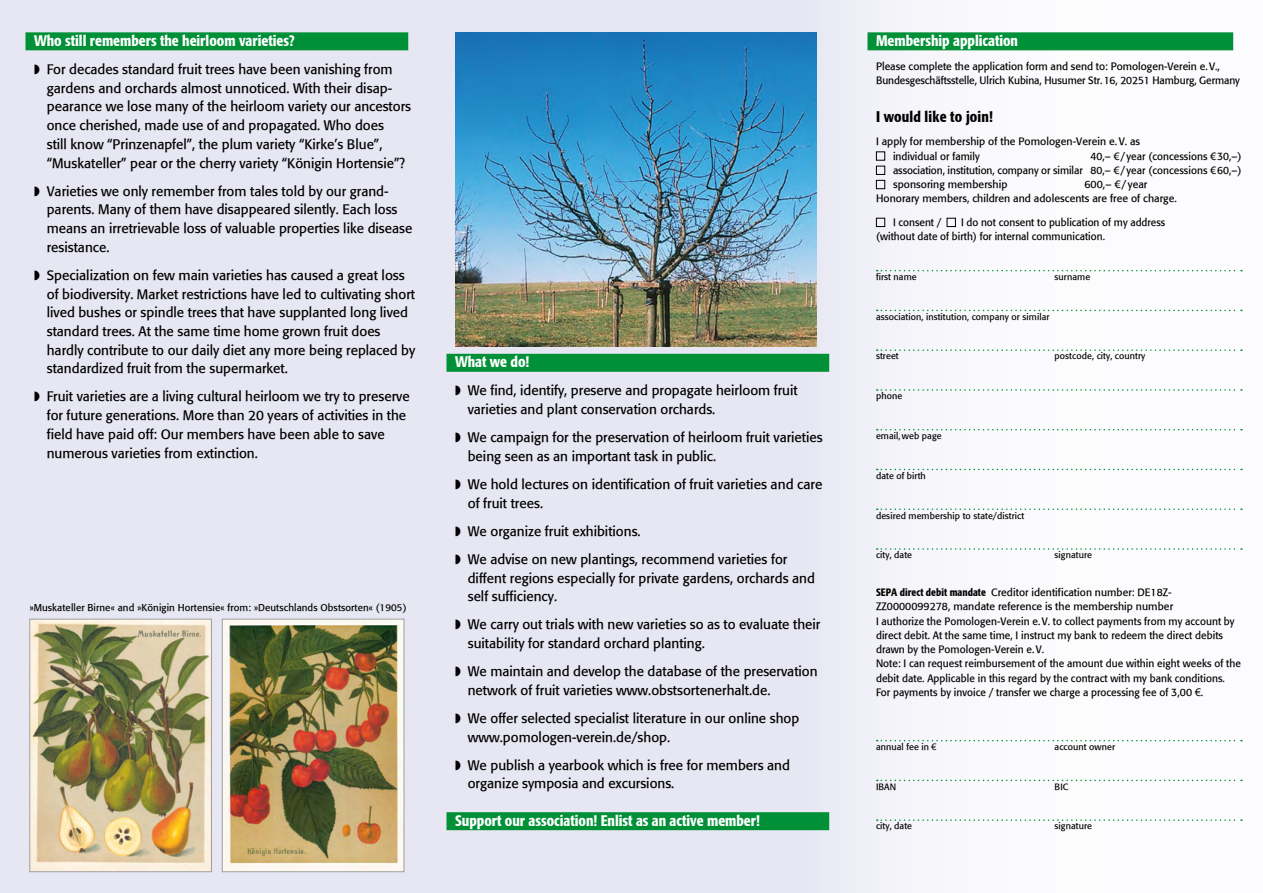
<style>
.page{position:relative;width:1263px;height:893px;background:#fff}
.page>*{position:absolute;margin:0;border:0;box-sizing:border-box;transform-origin:0 0}
.t1{font:500 15px "Formata Cond";color:#fff}
.t2{font:500 15px "Formata Cond";letter-spacing:.01em;color:#000}
.t3{font:13.5px/18.8px "Formata";color:#000}
.t4{font:10.5px/14.2px "Formata";letter-spacing:.005em;color:#000}
.t5{font:9.75px "Formata";letter-spacing:.01em;color:#000}
.t6{font:9px "Formata";letter-spacing:.01em;color:#000}
.s1{font-family:"Formata Cond";font-weight:500}
.s2{font-family:"Arial"}
</style>
<div class="page">
<div style="left:810px;top:0;width:453px;height:893px;background:linear-gradient(to right,#eff0f7,#fff)"></div>
<div style="left:0;top:0;width:812px;height:893px;background:#e7e7f3"></div>
<img style="left:455px;top:32px;width:361px;height:315px">
<img style="left:224px;top:621px;width:178px;height:249px">
<div style="left:222px;top:619px;width:182px;height:253px;border:1px solid #9c9e9f"></div>
<img style="left:32px;top:621px;width:178px;height:249px">
<div style="left:30px;top:619px;width:182px;height:253px;border:1px solid #9c9e9f"></div>
<div style="left:867px;top:32px;width:366px;height:18px;background:#009037"></div>
<svg style="left:877px;top:270px;width:365px;height:1px"></svg>
<svg style="left:877px;top:310px;width:365px;height:1px"></svg>
<svg style="left:877px;top:349px;width:365px;height:2px"></svg>
<svg style="left:877px;top:389px;width:365px;height:2px"></svg>
<svg style="left:877px;top:429px;width:365px;height:1px"></svg>
<svg style="left:877px;top:469px;width:365px;height:1px"></svg>
<svg style="left:877px;top:508px;width:365px;height:2px"></svg>
<svg style="left:877px;top:548px;width:365px;height:2px"></svg>
<svg style="left:877px;top:740px;width:365px;height:1px"></svg>
<svg style="left:877px;top:780px;width:365px;height:1px"></svg>
<svg style="left:877px;top:819px;width:365px;height:2px"></svg>
<div style="left:876px;top:151px;width:9px;height:10px;border:1px solid #000"></div>
<div style="left:876px;top:166px;width:9px;height:9px;border:1px solid #000"></div>
<div style="left:876px;top:180px;width:9px;height:9px;border:1px solid #000"></div>
<div style="left:876px;top:218px;width:9px;height:9px;border:1px solid #000"></div>
<div style="left:947px;top:218px;width:9px;height:9px;border:1px solid #000"></div>
<div style="left:446px;top:354px;width:383px;height:18px;background:#009037"></div>
<div style="left:446px;top:812px;width:383px;height:18px;background:#009037"></div>
<div style="left:26px;top:32px;width:382px;height:18px;background:#009037"></div>
<p class="t1" style="left:34px;top:32px;width:262px">Who still remembers the heirloom varieties?</p>
<p class="t3" style="left:47px;top:60px;width:366px;text-indent:-13px">◗ For decades standard fruit trees have been vanishing from gardens and orchards almost unnoticed. With their disap&shy;pearance we lose many of the heirloom variety our ancestors once cherished, made use of and propagated. Who does<br>still know “Prinzenapfel”, the plum variety “Kirke’s Blue”, “Muskateller” pear or the cherry variety “Königin Hortensie”?</p>
<p class="t3" style="left:47px;top:182px;width:367px;text-indent:-13px">◗ Varieties we only remember from tales told by our grand&shy;parents. Many of them have disappeared silently. Each loss means an irretrievable loss of valuable properties like disease resistance.</p>
<p class="t3" style="left:47px;top:266px;width:370px;text-indent:-13px">◗ Specialization on few main varieties has caused a great loss of biodiversity. Market restrictions have led to cultivating short lived bushes or spindle trees that have supplanted long lived standard trees. At the same time home grown fruit does hardly contribute to our daily diet any more being replaced by standardized fruit from the supermarket.</p>
<p class="t3" style="left:47px;top:387px;width:364px;text-indent:-13px">◗ Fruit varieties are a living cultural heirloom we try to preserve for future generations. More than 20 years of activities in the field have paid off: Our members have been able to save numerous varieties from extinction.</p>
<p class="t5" style="left:29px;top:602px;width:379px">»Muskateller Birne« and »Königin Hortensie« from: »Deutschlands Obstsorten« (1905)</p>
<p class="t1" style="left:455px;top:353px;width:76px">What we do!</p>
<p class="t3" style="left:468px;top:381px;width:331px;text-indent:-13px">◗ We find, identify, preserve and propagate heirloom fruit varieties and plant conservation orchards.</p>
<p class="t3" style="left:468px;top:428px;width:356px;text-indent:-13px">◗ We campaign for the preservation of heirloom fruit varieties being seen as an important task in public.</p>
<p class="t3" style="left:468px;top:475px;width:356px;text-indent:-13px">◗ We hold lectures on identification of fruit varieties and care of fruit trees.</p>
<p class="t3" style="left:455px;top:517px;width:334px;line-height:28px">◗ We organize fruit exhibitions.<br>◗ We advise on new plantings, recommend varieties for</p>
<p class="t3" style="left:468px;top:568px;width:349px">diffent regions especially for private gardens, orchards and self sufficiency.</p>
<p class="t3" style="left:468px;top:615px;width:354px;text-indent:-13px">◗ We carry out trials with new varieties so as to evaluate their suitability for standard orchard planting.</p>
<p class="t3" style="left:468px;top:662px;width:351px;text-indent:-13px">◗ We maintain and develop the database of the preservation network of fruit varieties www.obstsortenerhalt.de.</p>
<p class="t3" style="left:468px;top:709px;width:333px;text-indent:-13px">◗ We offer selected specialist literature in our online shop www.pomologen-verein.de/shop.</p>
<p class="t3" style="left:468px;top:756px;width:324px;text-indent:-13px">◗ We publish a yearbook which is free for members and organize symposia and excursions.</p>
<p class="t1" style="left:455px;top:811px;width:306px">Support our association! Enlist as an active member!</p>
<p class="t1" style="left:876px;top:32px;width:144px">Membership application</p>
<p class="t4" style="left:876px;top:59px;width:365px">Please complete the application form and send to: Pomologen-Verein e.V.,<br>Bundesgeschäftsstelle, Ulrich Kubina, Husumer Str.16, 20251 Hamburg, Germany</p>
<p class="t2" style="left:876px;top:107px;width:118px">I would like to join!</p>
<p class="t4" style="left:893px;top:134px;width:249px;text-indent:-17px">I apply for membership of the Pomologen-Verein e.V. as individual or family</p>
<p class="t4" style="left:893px;top:149px;width:350px;text-align:justify;text-indent:197px">40,– ¤/ year (concessions ¤30,–) association, institution, company or similar 80,– ¤/ year (concessions ¤60,–) sponsoring membership</p>
<p class="t4" style="left:876px;top:177px;width:302px;text-indent:208px">600,– ¤/ year<br>Honorary members, children and adolescents are free of charge.</p>
<p class="t4" style="left:893px;top:215px;width:50px">I consent /</p>
<p class="t4" style="left:876px;top:215px;width:291px;text-indent:85px">I do not consent to publication of my address (without date of birth) for internal communication.</p>
<p class="t6" style="left:876px;top:271px;width:42px">first name</p>
<p class="t6" style="left:1054px;top:271px;width:37px">surname</p>
<p class="t6" style="left:876px;top:311px;width:175px">association, institution, company or similar</p>
<p class="t6" style="left:876px;top:351px;width:24px">street</p>
<p class="t6" style="left:1054px;top:351px;width:92px">postcode, city, country</p>
<p class="t6" style="left:876px;top:391px;width:28px">phone</p>
<p class="t6" style="left:876px;top:430px;width:67px">email,web page</p>
<p class="t6" style="left:876px;top:470px;width:51px">date of birth</p>
<p class="t6" style="left:876px;top:510px;width:150px">desired membership to state/district</p>
<p class="t6" style="left:876px;top:550px;width:38px">city, date</p>
<p class="t6" style="left:1054px;top:550px;width:39px">signature</p>
<p class="t4" style="left:876px;top:585px;width:366px"><span class="s1">SEPA direct debit mandate</span> Creditor identification number: DE18Z-ZZ0000099278, mandate reference is the membership number<br>I authorize the Pomologen-Verein e.V. to collect payments from my account by direct debit. At the same time, I instruct my bank to redeem the direct debits drawn by the Pomologen-Verein e.V.<br>Note: I can request reimbursement of the amount due within eight weeks of the debit date. Applicable in this regard by the contract with my bank conditions.<br>For payments by invoice / transfer we charge a processing fee of 3,00 <span class="s2">€</span>.</p>
<p class="t6" style="left:876px;top:741px;width:62px">annual fee in <span class="s2">€</span></p>
<p class="t6" style="left:1054px;top:741px;width:62px">account owner</p>
<p class="t6" style="left:876px;top:781px;width:22px">IBAN</p>
<p class="t6" style="left:1054px;top:781px;width:15px">BIC</p>
<p class="t6" style="left:876px;top:821px;width:38px">city, date</p>
<p class="t6" style="left:1054px;top:821px;width:39px">signature</p>
</div>
